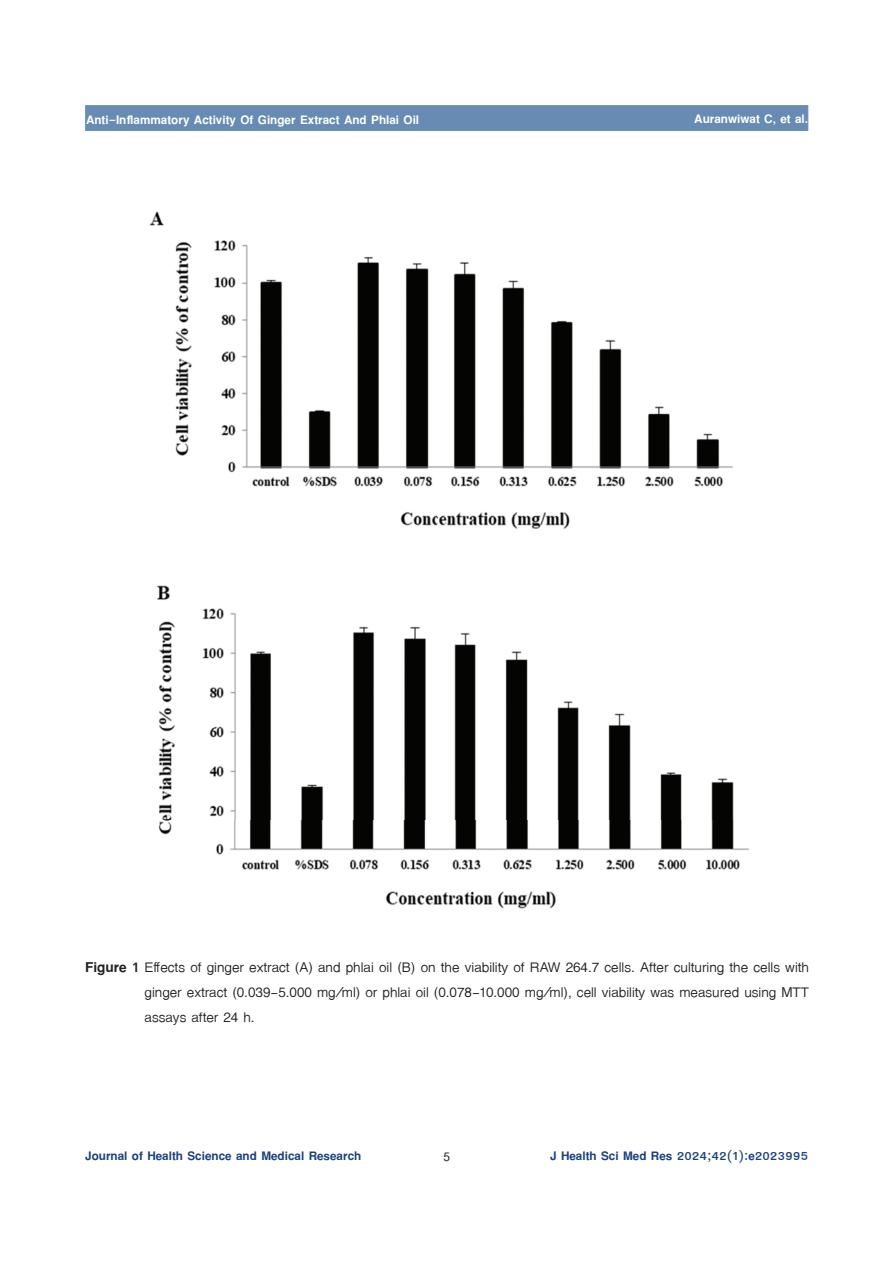
<style>
.page{position:relative;width:893px;height:1263px;background:#fff}
.page>*{position:absolute;margin:0;border:0;box-sizing:border-box;transform-origin:0 0}
.t1{font:21px/25.2px "TF Lanna";color:#231f20;text-align:justify}
.t2{font:700 18px "TF Lanna";color:#1b417f}
.t3{font:700 18px "TF Lanna";color:#fff}
.t4{font:700 18px "Cordia UPC";color:#231f20}
.s1{font-weight:700}
</style>
<div class="page">
<div style="left:85px;top:105px;width:723px;height:26px;background:#678bb3;border:1px solid #678bb3"></div>
<img style="left:149px;top:211px;width:600px;height:698px">
<p class="t3" style="left:86px;top:108px;width:335px">Anti-Inflammatory Activity Of Ginger Extract And Phlai Oil</p>
<p class="t3" style="left:694px;top:108px;width:115px">Auranwiwat C, et al.</p>
<p class="t1" style="left:145px;top:954px;width:666px;text-indent:-60px"><span class="s1">Figure 1</span> Effects of ginger extract (A) and phlai oil (B) on the viability of RAW 264.7 cells. After culturing the cells with ginger extract (0.039-5.000 mg/ml) or phlai oil (0.078-10.000 mg/ml), cell viability was measured using MTT assays after 24 h.</p>
<p class="t2" style="left:85px;top:1145px;width:277px">Journal of Health Science and Medical Research</p>
<p class="t4" style="left:443px;top:1146px;width:8px">5</p>
<p class="t2" style="left:550px;top:1145px;width:260px">J Health Sci Med Res 2024;42(1):e2023995</p>
</div>
